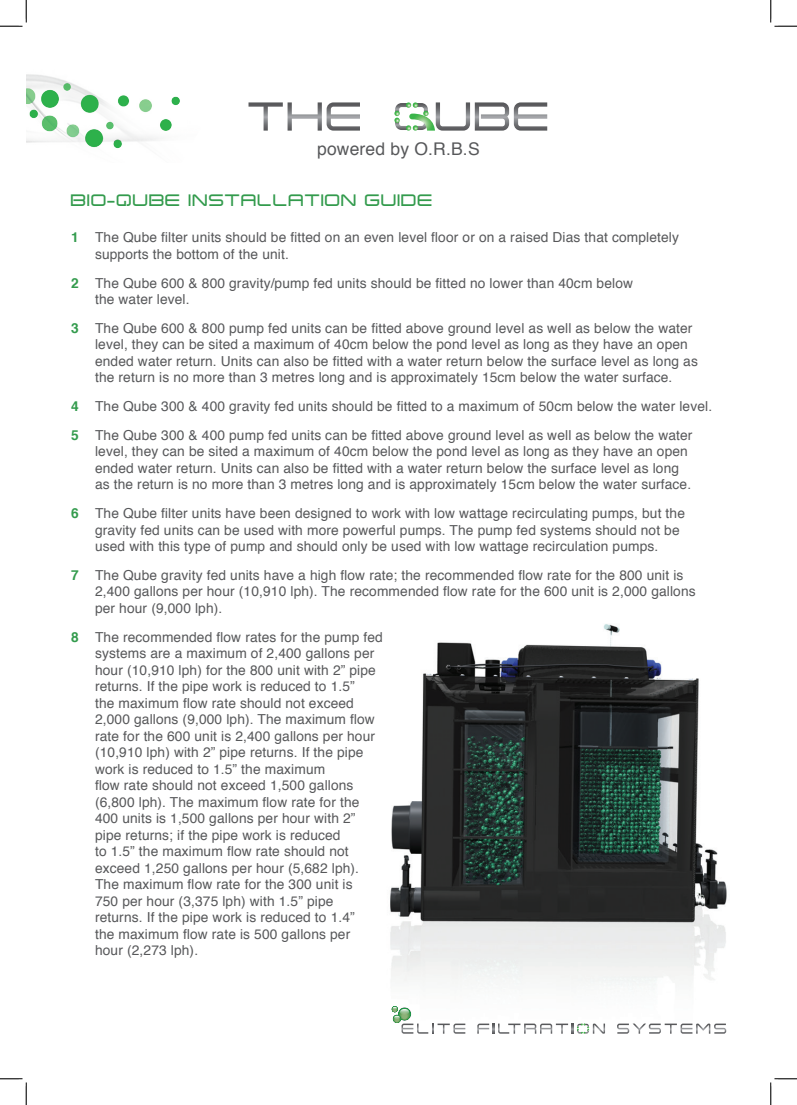
<style>
.page{position:relative;width:797px;height:1105px;background:#fff}
.page>*{position:absolute;margin:0;border:0;box-sizing:border-box;transform-origin:0 0}
.t1{font:17.5px "Helvetica";letter-spacing:.01em;color:#57585a}
.t2{font:700 16.25px "Expansiva";letter-spacing:.01em;color:#339b4d}
.t3{font:13.75px/16.5px "Helvetica";letter-spacing:.01em;color:#57585a}
.s1{font-weight:700;color:#339b4d}
</style>
<div class="page">
<img style="left:390px;top:624px;width:337px;height:410px">
<svg style="left:248px;top:102px;width:112px;height:29px"></svg>
<svg style="left:394px;top:102px;width:153px;height:29px"></svg>
<img style="left:26px;top:74px;width:154px;height:75px">
<svg style="left:392px;top:1006px;width:73px;height:28px"></svg>
<svg style="left:617px;top:1023px;width:109px;height:11px"></svg>
<svg style="left:477px;top:1023px;width:128px;height:11px"></svg>
<svg style="left:0;top:0;width:27px;height:27px"></svg>
<svg style="left:0;top:1078px;width:27px;height:27px"></svg>
<svg style="left:770px;top:0;width:27px;height:27px"></svg>
<svg style="left:770px;top:1078px;width:27px;height:27px"></svg>
<p class="t1" style="left:317px;top:135px;width:164px">powered by O.R.B.S</p>
<p class="t2" style="left:71px;top:190px;width:364px">BIO-QUBE INSTALLATION GUIDE</p>
<p class="t3" style="left:95px;top:230px;width:585px;text-indent:-24px"><span class="s1">1</span> The Qube filter units should be fitted on an even level floor or on a raised Dias that completely supports the bottom of the unit.</p>
<p class="t3" style="left:71px;top:275px;width:563px"><span class="s1">2</span> The Qube 600 &amp; 800 gravity/pump fed units should be fitted no lower than 40cm below</p>
<p class="t3" style="left:95px;top:291px;width:96px">the water level.</p>
<p class="t3" style="left:95px;top:320px;width:604px;text-indent:-24px"><span class="s1">3</span> The Qube 600 &amp; 800 pump fed units can be fitted above ground level as well as below the water level, they can be sited a maximum of 40cm below the pond level as long as they have an open ended water return. Units can also be fitted with a water return below the surface level as long as</p>
<p class="t3" style="left:95px;top:370px;width:579px">the return is no more than 3 metres long and is approximately 15cm below the water surface.</p>
<p class="t3" style="left:71px;top:398px;width:642px"><span class="s1">4</span> The Qube 300 &amp; 400 gravity fed units should be fitted to a maximum of 50cm below the water level.</p>
<p class="t3" style="left:95px;top:427px;width:599px;text-indent:-24px"><span class="s1">5</span> The Qube 300 &amp; 400 pump fed units can be fitted above ground level as well as below the water level, they can be sited a maximum of 40cm below the pond level as long as they have an open ended water return. Units can also be fitted with a water return below the surface level as long</p>
<p class="t3" style="left:95px;top:477px;width:597px">as the return is no more than 3 metres long and is approximately 15cm below the water surface.</p>
<p class="t3" style="left:95px;top:505px;width:591px;text-indent:-24px"><span class="s1">6</span> The Qube filter units have been designed to work with low wattage recirculating pumps, but the gravity fed units can be used with more powerful pumps. The pump fed systems should not be</p>
<p class="t3" style="left:95px;top:538px;width:565px">used with this type of pump and should only be used with low wattage recirculation pumps.</p>
<p class="t3" style="left:71px;top:567px;width:613px"><span class="s1">7</span> The Qube gravity fed units have a high flow rate; the recommended flow rate for the 800 unit is</p>
<p class="t3" style="left:95px;top:584px;width:602px">2,400 gallons per hour (10,910 lph). The recommended flow rate for the 600 unit is 2,000 gallons</p>
<p class="t3" style="left:95px;top:600px;width:129px">per hour (9,000 lph).</p>
<p class="t3" style="left:95px;top:629px;width:289px;text-indent:-24px"><span class="s1">8</span> The recommended flow rates for the pump fed systems are a maximum of 2,400 gallons per hour (10,910 lph) for the 800 unit with 2” pipe returns. If the pipe work is reduced to 1.5”</p>
<p class="t3" style="left:95px;top:695px;width:281px">the maximum flow rate should not exceed<br>2,000 gallons (9,000 lph). The maximum flow</p>
<p class="t3" style="left:95px;top:728px;width:281px">rate for the 600 unit is 2,400 gallons per hour (10,910 lph) with 2” pipe returns. If the pipe work is reduced to 1.5” the maximum<br>flow rate should not exceed 1,500 gallons (6,800 lph). The maximum flow rate for the 400 units is 1,500 gallons per hour with 2” pipe returns; if the pipe work is reduced<br>to 1.5” the maximum flow rate should not exceed 1,250 gallons per hour (5,682 lph).<br>The maximum flow rate for the 300 unit is 750 per hour (3,375 lph) with 1.5” pipe returns. If the pipe work is reduced to 1.4” the maximum flow rate is 500 gallons per hour (2,273 lph).</p>
</div>
